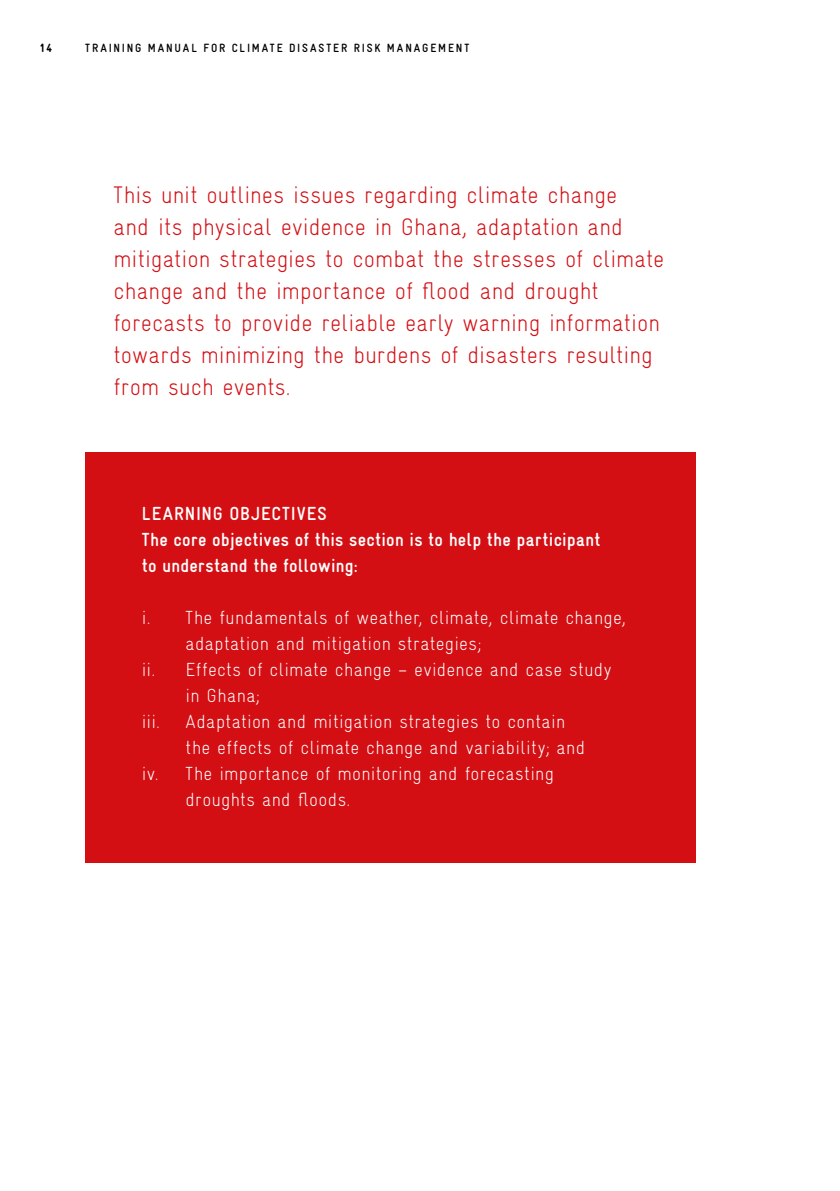
<style>
.page{position:relative;width:840px;height:1191px;background:#fff}
.page>*{position:absolute;margin:0;border:0;box-sizing:border-box;transform-origin:0 0}
.t1{font:300 condensed 24px/32px "Gravur";letter-spacing:.005em;color:#d40f14}
.t2{font:300 condensed 19px "Gravur";letter-spacing:.02em;color:#fff}
.t3{font:700 condensed 19px/26px "Gravur";letter-spacing:.02em;color:#fff}
.t4{font:700 condensed 12px "Gravur";letter-spacing:.155em;color:#000}
.t5{font:900 condensed 12px "Gravur";color:#000}
</style>
<div class="page">
<div style="left:85px;top:452px;width:610px;height:411px;background:#d40f14"></div>
<p class="t5" style="left:40px;top:41px;width:14px">14</p>
<p class="t4" style="left:85px;top:41px;width:385px">TRAINING MANUAL FOR CLIMATE DISASTER RISK MANAGEMENT</p>
<p class="t1" style="left:113px;top:179px;width:552px">This unit outlines issues regarding climate change<br>and its physical evidence in Ghana, adaptation and mitigation strategies to combat the stresses of climate change and the importance of flood and drought forecasts to provide reliable early warning information towards minimizing the burdens of disasters resulting from such events.</p>
<p class="t3" style="left:142px;top:501px;width:460px">LEARNING OBJECTIVES<br>The core objectives of this section is to help the participant to understand the following:</p>
<p class="t2" style="left:142px;top:607px;width:485px">i. The fundamentals of weather, climate, climate change,</p>
<p class="t2" style="left:185px;top:633px;width:297px">adaptation and mitigation strategies;</p>
<p class="t2" style="left:142px;top:659px;width:471px">ii. Effects of climate change – evidence and case study</p>
<p class="t2" style="left:185px;top:685px;width:76px">in Ghana;</p>
<p class="t2" style="left:142px;top:711px;width:19px">iii.</p>
<p class="t2" style="left:185px;top:711px;width:381px">Adaptation and mitigation strategies to contain</p>
<p class="t2" style="left:185px;top:737px;width:401px">the effects of climate change and variability; and</p>
<p class="t2" style="left:142px;top:763px;width:413px">iv. The importance of monitoring and forecasting</p>
<p class="t2" style="left:185px;top:789px;width:166px">droughts and floods.</p>
</div>
